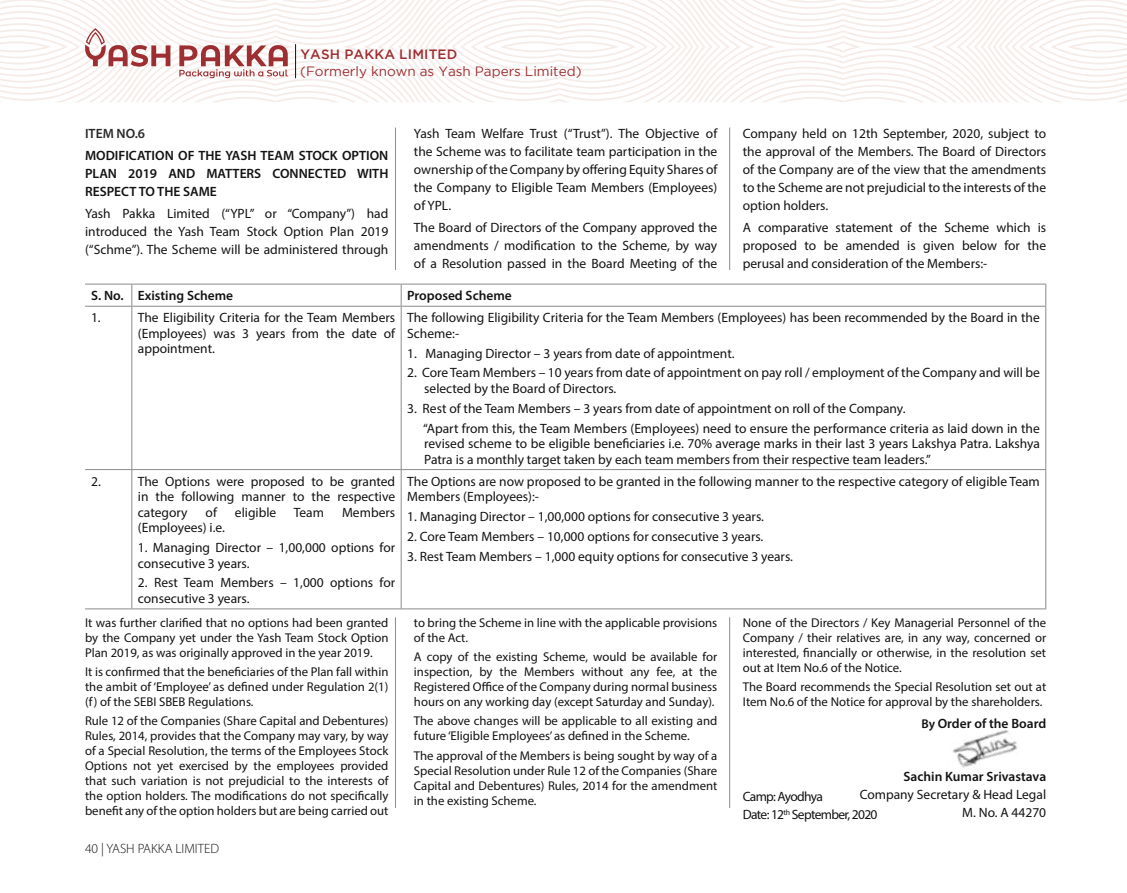
<style>
.page{position:relative;width:1127px;height:893px;background:#fff}
.page>*{position:absolute;margin:0;border:0;box-sizing:border-box;transform-origin:0 0}
.t1{font:13.5px/18px "Myriad Pro";color:#131313;text-align:justify}
.t2{font:600 13.5px/18px "Myriad Pro";color:#131313;text-align:justify}
.t3{font:13.5px/18px "Myriad Pro";letter-spacing:-.05em;color:#131313}
.t4{font:13.5px "Gotham";color:#9d2e32}
.t5{font:300 13.5px "Myriad Pro";color:#131313}
.t6{font:500 13.5px "Gotham";letter-spacing:.015em;color:#9d2e32}
.t7{font:600 13.5px "Myriad Pro";color:#2a2a2a}
.t8{font:12.75px/15px "Myriad Pro";color:#131313;text-align:justify}
.s1{font-size:12.75px}
</style>
<div class="page">
<svg style="left:0;top:0;width:1127px;height:102px"></svg>
<hr style="left:295px;top:44px;width:1px;height:34px;background:#131313">
<hr style="left:85px;top:284px;width:47px;height:1px;background:#8b8b8b">
<hr style="left:132px;top:284px;width:269px;height:1px;background:#8b8b8b">
<svg style="left:131px;top:284px;width:1px;height:22px"></svg>
<hr style="left:401px;top:284px;width:645px;height:1px;background:#8b8b8b">
<svg style="left:401px;top:284px;width:1px;height:22px"></svg>
<svg style="left:1045px;top:284px;width:1px;height:22px"></svg>
<hr style="left:85px;top:306px;width:47px;height:1px;background:#8b8b8b">
<hr style="left:132px;top:306px;width:269px;height:1px;background:#8b8b8b">
<hr style="left:131px;top:307px;width:1px;height:162px;background:#8b8b8b">
<hr style="left:401px;top:306px;width:645px;height:1px;background:#8b8b8b">
<hr style="left:401px;top:307px;width:1px;height:162px;background:#8b8b8b">
<hr style="left:1045px;top:307px;width:1px;height:162px;background:#8b8b8b">
<hr style="left:85px;top:469px;width:47px;height:1px;background:#8b8b8b">
<hr style="left:132px;top:469px;width:269px;height:1px;background:#8b8b8b">
<hr style="left:131px;top:470px;width:1px;height:138px;background:#8b8b8b">
<hr style="left:401px;top:469px;width:645px;height:1px;background:#8b8b8b">
<hr style="left:401px;top:470px;width:1px;height:138px;background:#8b8b8b">
<hr style="left:1045px;top:470px;width:1px;height:138px;background:#8b8b8b">
<hr style="left:85px;top:608px;width:47px;height:1px;background:#8b8b8b">
<hr style="left:132px;top:608px;width:269px;height:1px;background:#8b8b8b">
<hr style="left:401px;top:608px;width:645px;height:1px;background:#8b8b8b">
<hr style="left:395px;top:128px;width:1px;height:142px;background:#8b8b8b">
<hr style="left:729px;top:128px;width:1px;height:142px;background:#8b8b8b">
<hr style="left:395px;top:617px;width:1px;height:191px;background:#8b8b8b">
<hr style="left:729px;top:617px;width:1px;height:191px;background:#8b8b8b">
<img style="left:952px;top:730px;width:65px;height:38px">
<p class="t6" style="left:300px;top:47px;width:159px">YASH PAKKA LIMITED</p>
<p class="t4" style="left:300px;top:63px;width:283px">(Formerly known as Yash Papers Limited)</p>
<p class="t7" style="left:85px;top:125px;width:62px">ITEM NO.6</p>
<p class="t2" style="left:85px;top:146px;width:305px">MODIFICATION OF THE YASH TEAM STOCK OPTION PLAN 2019 AND MATTERS CONNECTED WITH RESPECT TO THE SAME</p>
<p class="t1" style="left:85px;top:204px;width:305px">Yash Pakka Limited (“YPL” or “Company”) had introduced the Yash Team Stock Option Plan 2019 (“Schme”). The Scheme will be administered through</p>
<p class="t1" style="left:414px;top:124px;width:305px">Yash Team Welfare Trust (“Trust”). The Objective of the Scheme was to facilitate team participation in the ownership of the Company by offering Equity Shares of the Company to Eligible Team Members (Employees) of YPL.</p>
<p class="t1" style="left:414px;top:218px;width:305px">The Board of Directors of the Company approved the amendments / modification to the Scheme, by way of a Resolution passed in the Board Meeting of the</p>
<p class="t1" style="left:743px;top:124px;width:305px">Company held on 12th September, 2020, subject to the approval of the Members. The Board of Directors of the Company are of the view that the amendments to the Scheme are not prejudicial to the interests of the option holders.</p>
<p class="t1" style="left:743px;top:218px;width:305px">A comparative statement of the Scheme which is proposed to be amended is given below for the perusal and consideration of the Members:-</p>
<p class="t2" style="left:91px;top:286px;width:144px">S. No. Existing Scheme</p>
<p class="t2" style="left:407px;top:286px;width:106px">Proposed Scheme</p>
<p class="t1" style="left:91px;top:309px;width:11px">1.</p>
<p class="t1" style="left:138px;top:310px;width:259px;line-height:15.5px">The Eligibility Criteria for the Team Members (Employees) was 3 years from the date of appointment.</p>
<p class="t1" style="left:407px;top:310px;width:634px;line-height:15.6px">The following Eligibility Criteria for the Team Members (Employees) has been recommended by the Board in the<br>Scheme:-</p>
<p class="t1" style="left:407px;top:344px;width:329px">1. Managing Director – 3 years from date of appointment.</p>
<p class="t1" style="left:424px;top:365px;width:617px;line-height:15.6px;text-indent:-17px">2. Core Team Members – 10 years from date of appointment on pay roll / employment of the Company and will be selected by the Board of Directors.</p>
<p class="t1" style="left:423px;top:398px;width:618px;line-height:19.8px;text-indent:-16px">3. Rest of the Team Members – 3 years from date of appointment on roll of the Company.<br>“Apart from this, the Team Members (Employees) need to ensure the performance criteria as laid down in the</p>
<p class="t1" style="left:424px;top:435px;width:617px;line-height:15.6px">revised scheme to be eligible beneficiaries i.e. 70% average marks in their last 3 years Lakshya Patra. Lakshya<br>Patra is a monthly target taken by each team members from their respective team leaders.”</p>
<p class="t1" style="left:91px;top:472px;width:11px">2.</p>
<p class="t1" style="left:138px;top:473px;width:259px;line-height:15.5px">The Options were proposed to be granted in the following manner to the respective category</p>
<p class="t1" style="left:206px;top:503px;width:13px">of</p>
<p class="t1" style="left:235px;top:503px;width:43px">eligible</p>
<p class="t1" style="left:294px;top:503px;width:32px">Team</p>
<p class="t1" style="left:342px;top:503px;width:55px">Members</p>
<p class="t1" style="left:138px;top:519px;width:89px">(Employees) i.e.</p>
<p class="t1" style="left:138px;top:540px;width:259px;line-height:15.5px">1. Managing Director – 1,00,000 options for consecutive 3 years.</p>
<p class="t1" style="left:138px;top:575px;width:259px;line-height:15.5px">2. Rest Team Members – 1,000 options for consecutive 3 years.</p>
<p class="t8" style="left:85px;top:615px;width:305px">It was further clarified that no options had been granted by the Company yet under the Yash Team Stock Option Plan 2019, as was originally approved in the year 2019.</p>
<p class="t8" style="left:85px;top:664px;width:305px">It is confirmed that the beneficiaries of the Plan fall within the ambit of ‘Employee’ as defined under Regulation 2(1) (f) of the SEBI SBEB Regulations.</p>
<p class="t8" style="left:85px;top:713px;width:305px">Rule 12 of the Companies (Share Capital and Debentures)<br>Rules, 2014, provides that the Company may vary, by way of a Special Resolution, the terms of the Employees Stock Options not yet exercised by the employees provided that such variation is not prejudicial to the interests of the option holders. The modifications do not specifically benefit any of the option holders but are being carried out</p>
<p class="t5" style="left:85px;top:841px;width:135px">40 | YASH PAKKA LIMITED</p>
<p class="t1" style="left:407px;top:473px;width:634px;line-height:15.5px">The Options are now proposed to be granted in the following manner to the respective category of eligible Team<br>Members (Employees):-</p>
<p class="t1" style="left:407px;top:507px;width:358px">1. Managing Director – 1,00,000 options for consecutive 3 years.</p>
<p class="t1" style="left:407px;top:527px;width:358px">2. Core Team Members – 10,000 options for consecutive 3 years.</p>
<p class="t1" style="left:407px;top:547px;width:387px">3. Rest Team Members – 1,000 equity options for consecutive 3 years.</p>
<p class="t8" style="left:414px;top:615px;width:305px">to bring the Scheme in line with the applicable provisions of the Act.</p>
<p class="t8" style="left:414px;top:649px;width:305px">A copy of the existing Scheme, would be available for inspection, by the Members without any fee, at the Registered Office of the Company during normal business hours on any working day (except Saturday and Sunday).</p>
<p class="t8" style="left:414px;top:713px;width:305px">The above changes will be applicable to all existing and future ‘Eligible Employees’ as defined in the Scheme.</p>
<p class="t8" style="left:414px;top:747px;width:305px">The approval of the Members is being sought by way of a Special Resolution under Rule 12 of the Companies (Share Capital and Debentures) Rules, 2014 for the amendment in the existing Scheme.</p>
<p class="t8" style="left:743px;top:615px;width:305px">None of the Directors / Key Managerial Personnel of the Company / their relatives are, in any way, concerned or interested, financially or otherwise, in the resolution set out at Item No.6 of the Notice.</p>
<p class="t8" style="left:743px;top:679px;width:305px">The Board recommends the Special Resolution set out at<br>Item No.6 of the Notice for approval by the shareholders.</p>
<p class="t2" style="left:921px;top:714px;width:126px"><span class="s1">By</span> Order of the Board</p>
<p class="t2" style="left:903px;top:767px;width:144px">Sachin Kumar Srivastava</p>
<p class="t1" style="left:860px;top:786px;width:188px;text-align:right">Company Secretary &amp; Head Legal<br>M. No. A 44270</p>
<p class="t3" style="left:743px;top:787px;width:136px">Camp: Ayodhya<br>Date: 12<sup>th</sup> September, 2020</p>
</div>
